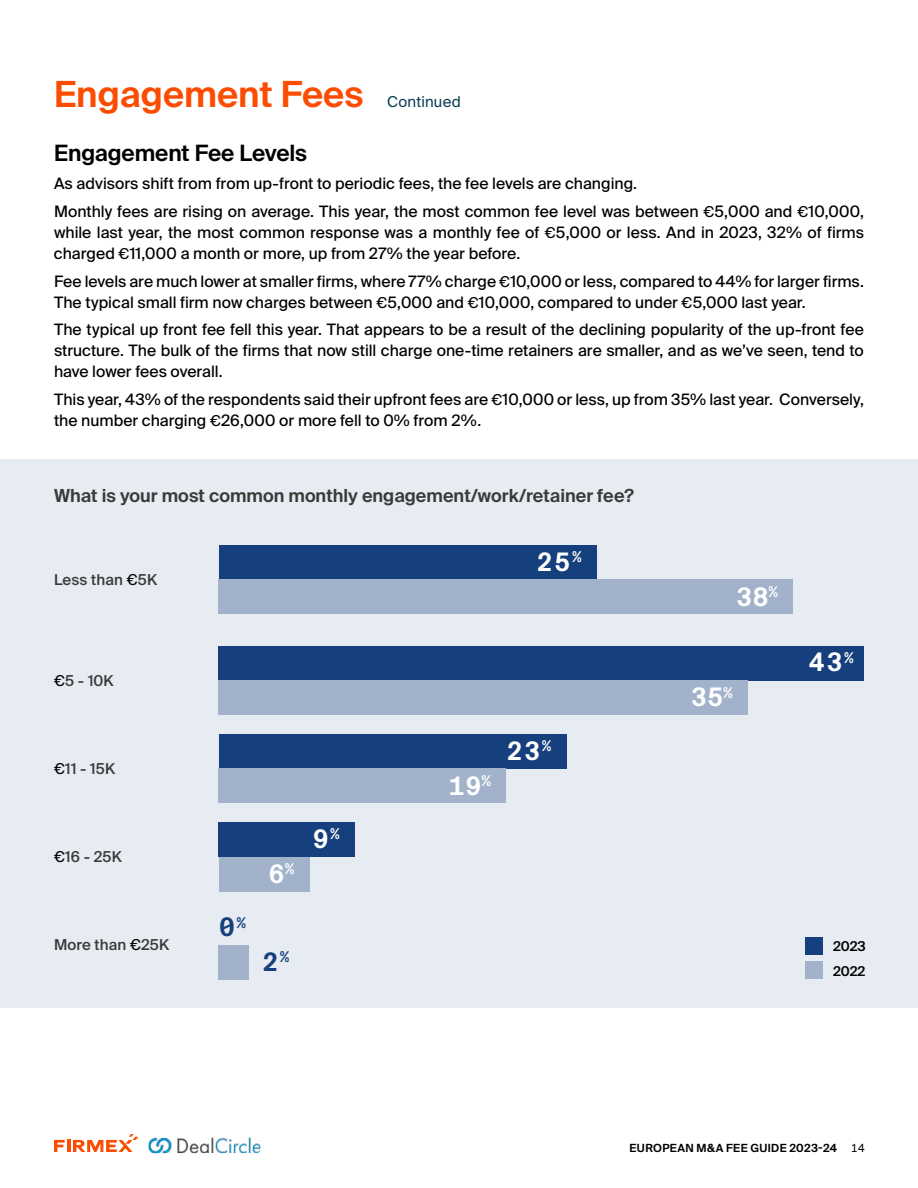
<style>
.page{position:relative;width:918px;height:1188px;background:#fff}
.page>*{position:absolute;margin:0;border:0;box-sizing:border-box;transform-origin:0 0}
.t1{font:600 36px "Suisse Intl";color:#fc4c02}
.t2{font:700 25.5px "Suisse Intl Mono";letter-spacing:.02em;color:#fff}
.t3{font:700 25.5px "Suisse Intl Mono";color:#163f7d}
.t4{font:600 22.5px "Suisse Intl";letter-spacing:-.005em;color:#000}
.t5{font:600 18px "Suisse Intl";color:#393a39}
.t6{font:15.75px/21px "Suisse Intl";color:#000}
.t7{font:500 15px "Suisse Intl";letter-spacing:.01em;color:#393a39}
.t8{font:15px "Suisse Intl";letter-spacing:.015em;color:#0b3d56}
.t9{font:500 13.5px/24.8px "Suisse Intl";letter-spacing:-.01em;color:#000}
.t10{font:600 11.25px "Suisse Intl";letter-spacing:.03em;color:#000}
.s1{font-size:15px}
.s2{font-weight:400;color:#000}
.s3{font-family:"Suisse Intl Mono";font-weight:400}
</style>
<div class="page">
<svg style="left:54px;top:1134px;width:85px;height:18px"></svg>
<img style="left:149px;top:1138px;width:111px;height:15px">
<div style="left:0;top:459px;width:918px;height:549px;background:#e7ebf2"></div>
<div style="left:219px;top:822px;width:136px;height:35px;background:#163f7d"></div>
<div style="left:219px;top:646px;width:645px;height:34px;background:#163f7d"></div>
<div style="left:219px;top:545px;width:378px;height:35px;background:#163f7d"></div>
<div style="left:219px;top:734px;width:347px;height:35px;background:#163f7d"></div>
<div style="left:219px;top:680px;width:529px;height:35px;background:#a2b2cb"></div>
<div style="left:219px;top:580px;width:574px;height:34px;background:#a2b2cb"></div>
<div style="left:219px;top:769px;width:287px;height:34px;background:#a2b2cb"></div>
<div style="left:219px;top:857px;width:90px;height:34px;background:#a2b2cb"></div>
<div style="left:219px;top:945px;width:30px;height:34px;background:#a2b2cb"></div>
<div style="left:805px;top:937px;width:18px;height:18px;background:#163f7d"></div>
<div style="left:805px;top:961px;width:18px;height:18px;background:#a2b2cb"></div>
<h1 class="t1" style="left:54px;top:73px;width:311px">Engagement Fees</h1>
<p class="t8" style="left:387px;top:93px;width:75px">Continued</p>
<h3 class="t4" style="left:54px;top:140px;width:255px">Engagement Fee Levels</h3>
<p class="t6" style="left:54px;top:170px;width:812px;line-height:27.8px">As advisors shift from from up-front to periodic fees, the fee levels are changing.<br>Monthly fees are rising on average. This year, the most common fee level was between <span class="s1">€</span>5,000 and <span class="s1">€</span>10,000,</p>
<p class="t6" style="left:54px;top:222px;width:811px">while last year, the most common response was a monthly fee of <span class="s1">€</span>5,000 or less. And in 2023, 32% of firms charged <span class="s1">€</span>11,000 a month or more, up from 27% the year before.</p>
<p class="t6" style="left:54px;top:271px;width:811px">Fee levels are much lower at smaller firms, where 77% charge <span class="s1">€</span>10,000 or less, compared to 44% for larger firms.<br>The typical small firm now charges between <span class="s1">€</span>5,000 and <span class="s1">€</span>10,000, compared to under <span class="s1">€</span>5,000 last year.</p>
<p class="t6" style="left:54px;top:319px;width:811px;text-align:justify">The typical up front fee fell this year. That appears to be a result of the declining popularity of the up-front fee structure. The bulk of the firms that now still charge one-time retainers are smaller, and as we’ve seen, tend to have lower fees overall.</p>
<p class="t6" style="left:54px;top:389px;width:812px">This year, 43% of the respondents said their upfront fees are <span class="s1">€</span>10,000 or less, up from 35% last year. Conversely, the number charging <span class="s1">€</span>26,000 or more fell to 0% from 2%.</p>
<p class="t5" style="left:54px;top:485px;width:582px">What is your most common monthly engagement/work/retainer fee?</p>
<p class="t7" style="left:54px;top:571px;width:105px">Less than <span class="s2">€</span>5K</p>
<p class="t7" style="left:54px;top:672px;width:61px"><span class="s2">€</span>5 - 10K</p>
<p class="t7" style="left:54px;top:760px;width:63px"><span class="s2">€</span>11 - 15K</p>
<p class="t7" style="left:54px;top:848px;width:69px"><span class="s2">€</span>16 - 25K</p>
<p class="t7" style="left:54px;top:936px;width:117px">More than <span class="s2">€</span>25K</p>
<h2 class="t2" style="left:537px;top:547px;width:47px">25<sup>%</sup></h2>
<h2 class="t2" style="left:736px;top:582px;width:44px">38<sup>%</sup></h2>
<h2 class="t3" style="left:219px;top:913px;width:29px">0<sup>%</sup></h2>
<h2 class="t2" style="left:269px;top:859px;width:27px">6<sup>%</sup></h2>
<h2 class="t2" style="left:312px;top:824px;width:29px">9<sup>%</sup></h2>
<h2 class="t2" style="left:449px;top:771px;width:44px">19<sup>%</sup></h2>
<h2 class="t2" style="left:506px;top:736px;width:47px">23<sup>%</sup></h2>
<h2 class="t2" style="left:691px;top:683px;width:44px">35<sup>%</sup></h2>
<h2 class="t2" style="left:809px;top:648px;width:47px">43<sup>%</sup></h2>
<h2 class="t3" style="left:262px;top:947px;width:29px">2<sup>%</sup></h2>
<p class="t9" style="left:833px;top:934px;width:34px">2023<br>2022</p>
<p class="t10" style="left:630px;top:1142px;width:237px">EUROPEAN M&amp;A FEE GUIDE 2023-24 <span class="s3">14</span></p>
</div>
